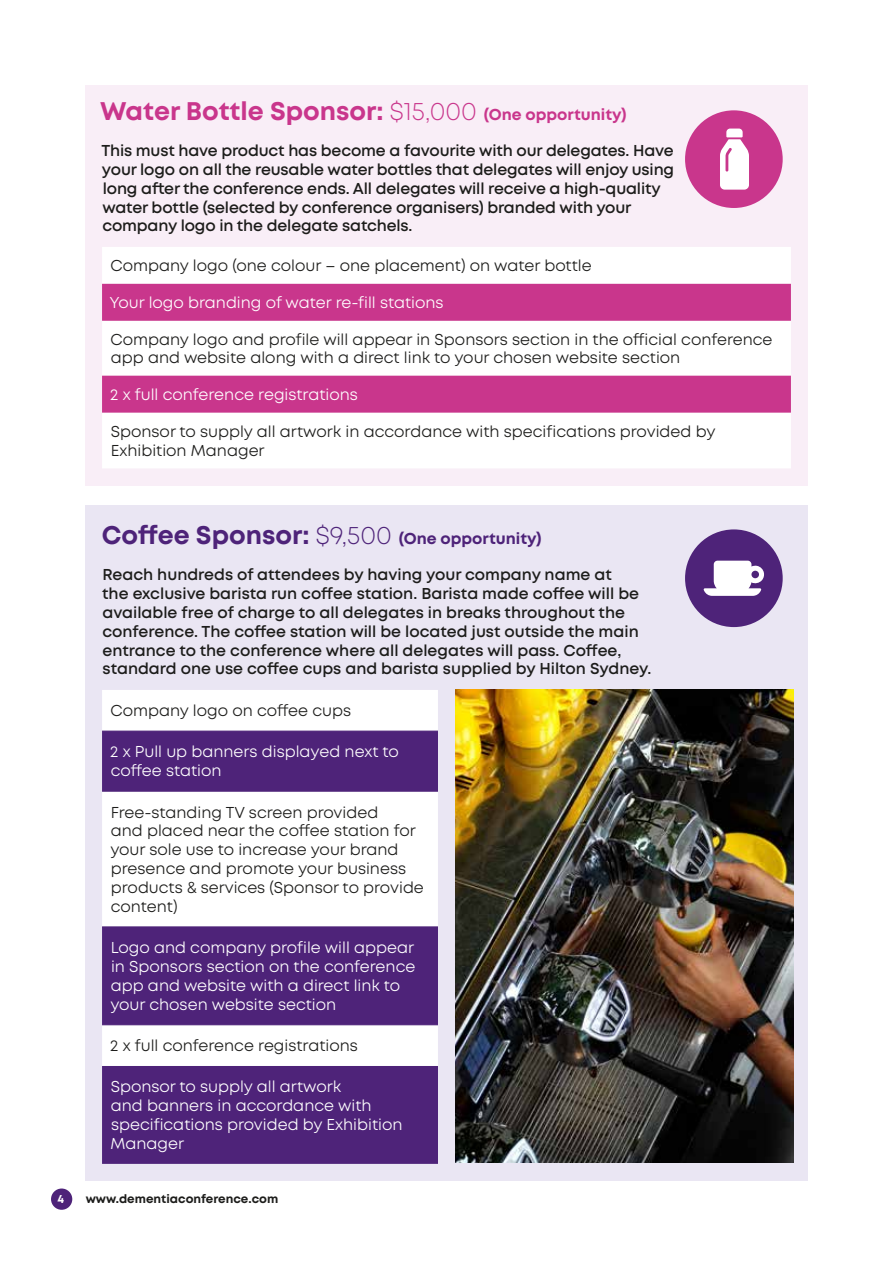
<style>
.page{position:relative;width:893px;height:1263px;background:#fff}
.page>*{position:absolute;margin:0;border:0;box-sizing:border-box;transform-origin:0 0}
.t1{font:700 25.5px "Mont";color:#c9368c}
.t2{font:600 15.75px/18.9px "Mont";letter-spacing:-.01em;color:#1d1d1b}
.t3{font:15.75px/18.9px "Mont";color:#1d1d1b}
.t4{font:15.75px/18.9px "Mont";color:#fff}
.t5{font:700 15.75px "Mont";color:#4e2379}
.t6{font:700 12px "Mont";color:#1d1d1b}
.t7{font:700 12px "Mont";color:#fff}
.s1{font-weight:300}
.s2{font-size:15.75px}
.s3{font-size:25.5px}
.s4{font-weight:300;font-size:25.5px}
</style>
<div class="page">
<div style="left:51px;top:1188px;width:21px;height:22px;background:#4e2379;border-radius:50%"></div>
<div style="left:85px;top:505px;width:723px;height:676px;background:#eae6f3"></div>
<div style="left:102px;top:690px;width:336px;height:41px;background:#fff"></div>
<svg style="left:102px;top:732px;width:336px;height:432px;background:#967caf"></svg>
<hr style="left:102px;top:731px;width:336px;height:1px;background:#4e2379">
<hr style="left:102px;top:791px;width:336px;height:1px;background:#4e2379">
<hr style="left:102px;top:926px;width:336px;height:1px;background:#4e2379">
<hr style="left:102px;top:1024px;width:336px;height:1px;background:#4e2379">
<div style="left:685px;top:529px;width:98px;height:98px;background:#4e2379;border-radius:50%"></div>
<svg style="left:704px;top:561px;width:60px;height:35px"></svg>
<img style="left:455px;top:690px;width:338px;height:473px">
<div style="left:85px;top:85px;width:723px;height:400px;background:#f9eef7"></div>
<div style="left:102px;top:247px;width:689px;height:221px;background:#fff"></div>
<svg style="left:102px;top:284px;width:689px;height:129px;background:#e08cbd"></svg>
<div style="left:685px;top:110px;width:98px;height:98px;background:#c9368c;border-radius:50%"></div>
<svg style="left:720px;top:129px;width:29px;height:61px"></svg>
<h1 class="t1" style="left:100px;top:94px;width:528px">Water Bottle Sponsor: <span class="s1">$15,000</span> <span class="s2">(One opportunity)</span></h1>
<p class="t2" style="left:101px;top:141px;width:574px">This must have product has become a favourite with our delegates. Have your logo on all the reusable water bottles that delegates will enjoy using long after the conference ends. All delegates will receive a high-quality water bottle (selected by conference organisers) branded with your company logo in the delegate satchels.</p>
<p class="t3" style="left:111px;top:256px;width:483px">Company logo (one colour – one placement) on water bottle</p>
<p class="t4" style="left:109px;top:293px;width:336px">Your logo branding of water re-fill stations</p>
<p class="t3" style="left:111px;top:331px;width:664px;line-height:18px">Company logo and profile will appear in Sponsors section in the official conference app and website along with a direct link to your chosen website section</p>
<p class="t4" style="left:110px;top:385px;width:249px">2 x full conference registrations</p>
<p class="t3" style="left:111px;top:422px;width:606px">Sponsor to supply all artwork in accordance with specifications provided by<br>Exhibition Manager</p>
<p class="t5" style="left:102px;top:528px;width:441px"><span class="s3">Coffee Sponsor:</span> <span class="s4">$9,500</span> (One opportunity)</p>
<p class="t2" style="left:102px;top:565px;width:551px">Reach hundreds of attendees by having your company name at<br>the exclusive barista run coffee station. Barista made coffee will be available free of charge to all delegates in breaks throughout the conference. The coffee station will be located just outside the main entrance to the conference where all delegates will pass. Coffee, standard one use coffee cups and barista supplied by Hilton Sydney.</p>
<p class="t3" style="left:111px;top:701px;width:242px">Company logo on coffee cups</p>
<p class="t4" style="left:110px;top:742px;width:290px">2 x Pull up banners displayed next to coffee station</p>
<p class="t3" style="left:110px;top:803px;width:315px">Free-standing TV screen provided<br>and placed near the coffee station for your sole use to increase your brand presence and promote your business products &amp; services (Sponsor to provide content)</p>
<p class="t4" style="left:110px;top:938px;width:306px">Logo and company profile will appear in Sponsors section on the conference app and website with a direct link to your chosen website section</p>
<p class="t3" style="left:110px;top:1036px;width:249px">2 x full conference registrations</p>
<p class="t4" style="left:111px;top:1077px;width:293px">Sponsor to supply all artwork<br>and banners in accordance with specifications provided by Exhibition<br>Manager</p>
<p class="t7" style="left:57px;top:1191px;width:8px">4</p>
<p class="t6" style="left:86px;top:1191px;width:194px">www.dementiaconference.com</p>
</div>
